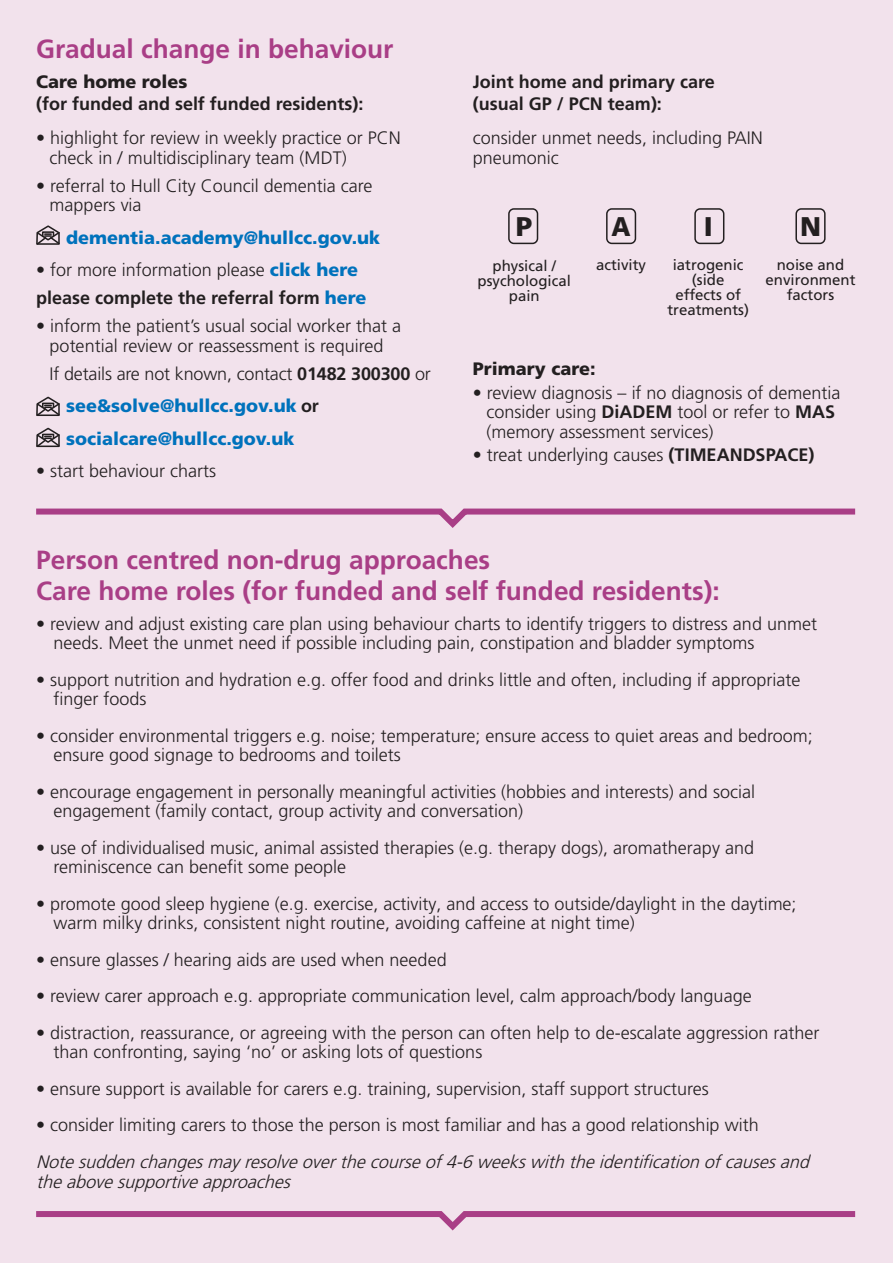
<style>
.page{position:relative;width:893px;height:1263px;background:#f2e2ec}
.page>*{position:absolute;margin:0;border:0;box-sizing:border-box;transform-origin:0 0}
.t1{font:900 27px "Frutiger LT Pro";color:#231f20}
.t2{font:900 27px "Frutiger LT Pro";color:#231f20;scale:.91 1}
.t3{font:700 26.25px "Frutiger LT Pro";color:#a93e86}
.t4{font:300 18px/19.5px "Frutiger LT Pro";color:#231f20}
.t5{font:italic 300 18px/19.5px "Frutiger LT Pro";color:#231f20}
.t6{font:700 18px "Frutiger LT Pro";color:#231f20}
.t7{font:900 18px "Frutiger LT Pro";color:#0072bc}
.t8{font:900 18px "Frutiger LT Pro";color:#231f20}
.t9{font:15px/15px "Frutiger LT Pro";color:#231f20;text-align:center}
.s1{font-weight:900;color:#0072bc}
.s2{font-weight:700}
.s3{font-weight:700;color:#231f20}
</style>
<div class="page">
<div style="left:508px;top:208px;width:30px;height:36px;border:2px solid #231f20;border-radius:5px"></div>
<div style="left:606px;top:208px;width:30px;height:36px;border:2px solid #231f20;border-radius:5px"></div>
<div style="left:694px;top:208px;width:30px;height:36px;border:2px solid #231f20;border-radius:5px"></div>
<div style="left:795px;top:208px;width:31px;height:36px;border:2px solid #231f20;border-radius:5px"></div>
<svg style="left:36px;top:225px;width:24px;height:20px"></svg>
<svg style="left:36px;top:396px;width:24px;height:20px"></svg>
<svg style="left:36px;top:427px;width:24px;height:21px"></svg>
<svg style="left:36px;top:508px;width:820px;height:20px"></svg>
<svg style="left:36px;top:1211px;width:820px;height:20px"></svg>
<p class="t3" style="left:36px;top:33px;width:359px">Gradual change in behaviour</p>
<p class="t8" style="left:36px;top:71px;width:153px">Care home roles</p>
<p class="t6" style="left:36px;top:93px;width:329px">(for funded and self funded residents):</p>
<p class="t4" style="left:50px;top:128px;width:353px;text-indent:-14px">• highlight for review in weekly practice or PCN check in / multidisciplinary team (MDT)</p>
<p class="t4" style="left:50px;top:176px;width:324px;text-indent:-14px">• referral to Hull City Council dementia care mappers via</p>
<p class="t7" style="left:66px;top:226px;width:316px">dementia.academy@hullcc.gov.uk</p>
<p class="t4" style="left:36px;top:260px;width:323px">• for more information please <span class="s1">click here</span></p>
<p class="t6" style="left:36px;top:287px;width:332px">please complete the referral form <span class="s1">here</span></p>
<p class="t4" style="left:36px;top:316px;width:367px;text-align:center">• inform the patient’s usual social worker that a potential review or reassessment is required</p>
<p class="t4" style="left:50px;top:364px;width:383px">If details are not known, contact <span class="s2">01482 300300</span> or</p>
<p class="t7" style="left:66px;top:395px;width:254px">see&amp;solve@hullcc.gov.uk <span class="s3">or</span></p>
<p class="t7" style="left:66px;top:428px;width:230px">socialcare@hullcc.gov.uk</p>
<p class="t4" style="left:36px;top:461px;width:181px">• start behaviour charts</p>
<p class="t6" style="left:473px;top:71px;width:243px">Joint home and primary care</p>
<p class="t6" style="left:473px;top:93px;width:191px">(usual GP / PCN team):</p>
<p class="t4" style="left:473px;top:128px;width:291px">consider unmet needs, including PAIN pneumonic</p>
<p class="t1" style="left:516px;top:211px;width:18px">P</p>
<p class="t9" style="left:478px;top:258px;width:95px">physical / psychological pain</p>
<p class="t9" style="left:596px;top:257px;width:52px">activity</p>
<p class="t2" style="left:612px;top:211px;width:23px">A</p>
<p class="t1" style="left:704px;top:211px;width:11px">I</p>
<p class="t9" style="left:667px;top:257px;width:83px">iatrogenic (side effects of treatments)</p>
<p class="t1" style="left:800px;top:211px;width:23px">N</p>
<p class="t9" style="left:765px;top:257px;width:92px">noise and environment factors</p>
<p class="t8" style="left:473px;top:358px;width:124px">Primary care:</p>
<p class="t4" style="left:486px;top:383px;width:355px;text-indent:-14px">• review diagnosis – if no diagnosis of dementia consider using <span class="s2">DiADEM</span> tool or refer to <span class="s2">MAS </span>(memory assessment services)</p>
<p class="t4" style="left:473px;top:446px;width:343px">• treat underlying causes <span class="s2">(TIMEANDSPACE)</span></p>
<p class="t3" style="left:36px;top:544px;width:456px">Person centred non-drug approaches</p>
<p class="t3" style="left:36px;top:575px;width:685px">Care home roles (for funded and self funded residents):</p>
<p class="t4" style="left:53px;top:614px;width:765px;text-indent:-17px">• review and adjust existing care plan using behaviour charts to identify triggers to distress and unmet needs. Meet the unmet need if possible including pain, constipation and bladder symptoms</p>
<p class="t4" style="left:53px;top:670px;width:748px;text-indent:-17px">• support nutrition and hydration e.g. offer food and drinks little and often, including if appropriate finger foods</p>
<p class="t4" style="left:53px;top:726px;width:761px;text-indent:-17px">• consider environmental triggers e.g. noise; temperature; ensure access to quiet areas and bedroom; ensure good signage to bedrooms and toilets</p>
<p class="t4" style="left:53px;top:782px;width:703px;text-indent:-17px">• encourage engagement in personally meaningful activities (hobbies and interests) and social engagement (family contact, group activity and conversation)</p>
<p class="t4" style="left:53px;top:838px;width:702px;text-indent:-17px">• use of individualised music, animal assisted therapies (e.g. therapy dogs), aromatherapy and reminiscence can benefit some people</p>
<p class="t4" style="left:53px;top:894px;width:745px;text-indent:-17px">• promote good sleep hygiene (e.g. exercise, activity, and access to outside/daylight in the daytime; warm milky drinks, consistent night routine, avoiding caffeine at night time)</p>
<p class="t4" style="left:36px;top:950px;width:412px">• ensure glasses / hearing aids are used when needed</p>
<p class="t4" style="left:36px;top:986px;width:717px">• review carer approach e.g. appropriate communication level, calm approach/body language</p>
<p class="t4" style="left:53px;top:1023px;width:767px;text-indent:-17px">• distraction, reassurance, or agreeing with the person can often help to de-escalate aggression rather than confronting, saying ‘no’ or asking lots of questions</p>
<p class="t4" style="left:36px;top:1079px;width:674px">• ensure support is available for carers e.g. training, supervision, staff support structures</p>
<p class="t4" style="left:36px;top:1115px;width:724px">• consider limiting carers to those the person is most familiar and has a good relationship with</p>
<p class="t5" style="left:36px;top:1152px;width:780px">Notesuddenchangesmayresolveoverthecourseof4-6weekswiththeidentificationofcausesand theabovesupportiveapproaches</p>
</div>
